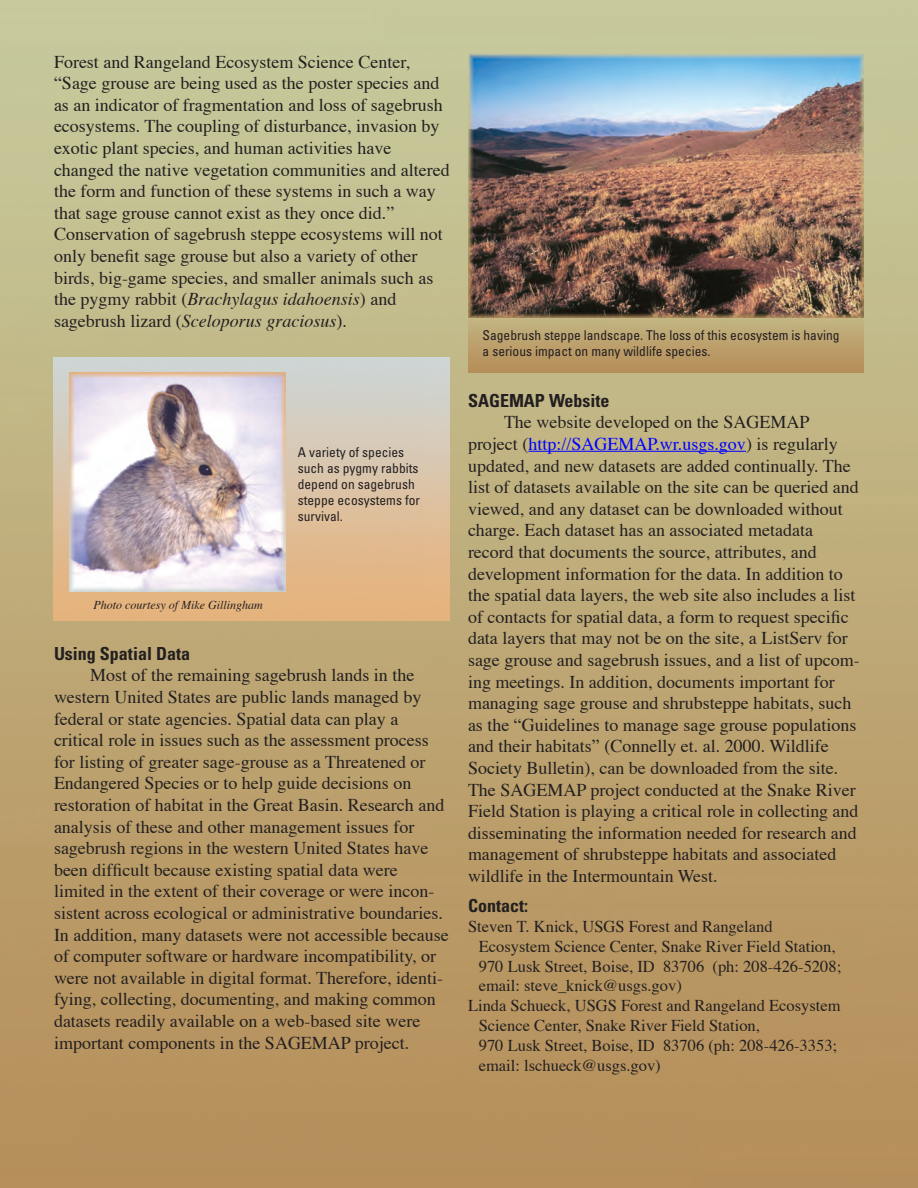
<style>
.page{position:relative;width:918px;height:1188px;background:#fff}
.page>*{position:absolute;margin:0;border:0;box-sizing:border-box;transform-origin:0 0}
.Body_text{font:18px/21.6px "Times";color:#231f20}
.Subhead_2{font:700 condensed 18px "Univers";color:#231f20}
.Body_text-2{font:17.85px/21.5px "Times";color:#231f20}
.Body_text-3{font:16.5px/19.8px "Times";color:#231f20}
.t1{font:condensed 13.5px/16.2px "Univers";color:#231f20}
.t2{font:italic 12px "Times";color:#231f20}
.s1{font-style:italic}
.s2{color:#00f}
.s3{font-size:17.85px}
</style>
<div class="page">
<img style="left:0;top:0;width:918px;height:1188px">
<hr style="left:528px;top:451px;width:218px;height:1px;background:#00f">
<img style="left:54px;top:358px;width:396px;height:263px">
<img style="left:70px;top:372px;width:216px;height:220px">
<img style="left:468px;top:317px;width:396px;height:55px">
<img style="left:468px;top:53px;width:396px;height:264px">
<p class="Body_text" style="left:54px;top:52px;width:397px">Forest and Rangeland Ecosystem Science Center, “Sage grouse are being used as the poster species and as an indicator of fragmentation and loss of sagebrush ecosystems. The coupling of disturbance, invasion by exotic plant species, and human activities have changed the native vegetation communities and altered the form and function of these systems in such a way that sage grouse cannot exist as they once did.” Conservation of sagebrush steppe ecosystems will not only benefit sage grouse but also a variety of other birds, big-game species, and smaller animals such as the pygmy rabbit (<span class="s1">Brachylagus idahoensis</span>) and sagebrush lizard (<span class="s1">Sceloporus graciosus</span>).</p>
<p class="t2" style="left:94px;top:598px;width:171px">Photo courtesy of Mike Gillingham</p>
<p class="t1" style="left:298px;top:444px;width:124px">A variety of species such as pygmy rabbits depend on sagebrush steppe ecosystems for survival.</p>
<p class="Subhead_2" style="left:54px;top:642px;width:138px">Using Spatial Data</p>
<p class="Body_text" style="left:54px;top:666px;width:396px;text-indent:36px">Most of the remaining sagebrush lands in the western United States are public lands managed by federal or state agencies. Spatial data can play a critical role in issues such as the assessment process for listing of greater sage-grouse as a Threatened or Endangered Species or to help guide decisions on restoration of habitat in the Great Basin. Research and analysis of these and other management issues for sagebrush regions in the western United States have been difficult because existing spatial data were limited in the extent of their coverage or were incon&shy;sistent across ecological or administrative boundaries.<br>In addition, many datasets were not accessible because of computer software or hardware incompatibility, or were not available in digital format. Therefore, identi&shy;fying, collecting, documenting, and making common datasets readily available on a web-based site were important components in the SAGEMAP project.</p>
<p class="t1" style="left:483px;top:326px;width:358px">Sagebrush steppe landscape. The loss of this ecosystem is having a serious impact on many wildlife species.</p>
<p class="Subhead_2" style="left:468px;top:389px;width:143px">SAGEMAP Website</p>
<p class="Body_text" style="left:468px;top:413px;width:393px;text-indent:36px">The website developed on the SAGEMAP project (<span class="s2">http://SAGEMAP.wr.usgs.gov</span>) is regularly updated, and new datasets are added continually. The list of datasets available on the site can be queried and viewed, and any dataset can be downloaded without charge. Each dataset has an associated metadata record that documents the source, attributes, and development information for the data. In addition to the spatial data layers, the web site also includes a list of contacts for spatial data, a form to request specific data layers that may not be on the site, a ListServ for sage grouse and sagebrush issues, and a list of upcom&shy;ing meetings. In addition, documents important for managing sage grouse and shrubsteppe habitats, such as the “Guidelines to manage sage grouse populations and their habitats” (Connelly et. al. 2000. Wildlife Society Bulletin), can be downloaded from the site.<br>The SAGEMAP project conducted at the Snake River Field Station is playing a critical role <span class="s3">in collecting and</span></p>
<p class="Body_text-2" style="left:468px;top:823px;width:390px">disseminating the information needed for research and management of shrubsteppe habitats and associated wildlife in the Intermountain West.</p>
<p class="Subhead_2" style="left:468px;top:895px;width:62px">Contact:</p>
<p class="Body_text-3" style="left:479px;top:917px;width:364px;text-indent:-11px">Steven T. Knick, USGS Forest and Rangeland Ecosystem Science Center, Snake River Field Station, 970 Lusk Street, Boise, ID 83706 (ph: 208-426-5208; email: steve_knick@usgs.gov)</p>
<p class="Body_text-3" style="left:479px;top:997px;width:363px;text-indent:-11px">Linda Schueck, USGS Forest and Rangeland Ecosystem Science Center, Snake River Field Station,<br>970 Lusk Street, Boise, ID 83706 (ph: 208-426-3353; email: lschueck@usgs.gov)</p>
</div>
